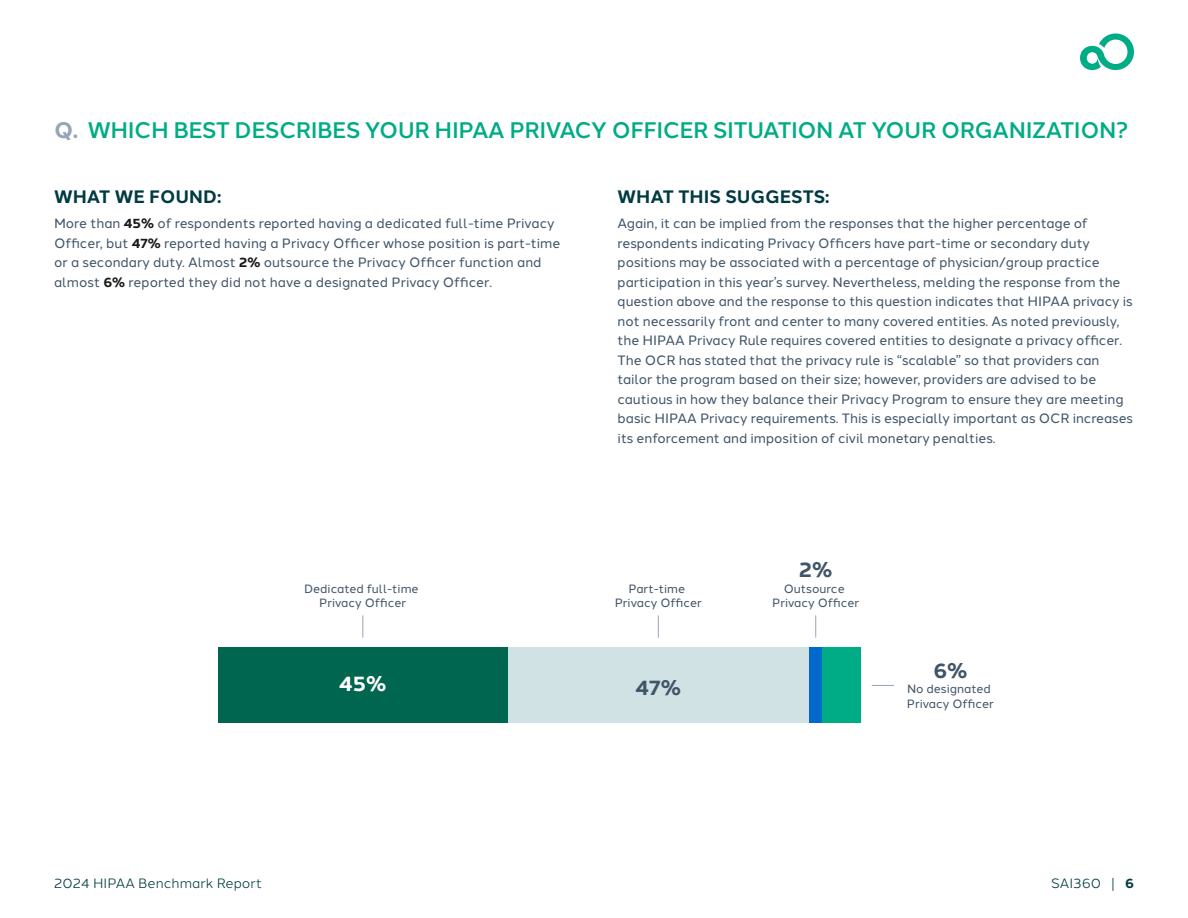
<style>
.page{position:relative;width:1188px;height:918px;background:#fff}
.page>*{position:absolute;margin:0;border:0;box-sizing:border-box;transform-origin:0 0}
.t1{font:500 22.5px "Halcom";letter-spacing:-.02em;color:#00ac85}
.t2{font:700 21px "Halcom";color:#415569}
.t3{font:700 21px "Halcom";color:#fff}
.t4{font:700 18px "Halcom";color:#003a42}
.t5{font:13.5px/19.5px "Halcom";letter-spacing:-.005em;color:#415569}
.t6{font:13.5px "Halcom";color:#003a42}
.t7{font:12px/14.4px "Halcom";color:#415569;text-align:center}
.s1{font-weight:700;color:#97a5b9}
.s2{font-weight:700;color:#191919}
.s3{font-weight:700}
</style>
<div class="page">
<div style="left:822px;top:648px;width:39px;height:75px;background:#00ac85"></div>
<div style="left:809px;top:648px;width:13px;height:75px;background:#0069cb"></div>
<div style="left:507px;top:648px;width:302px;height:75px;background:#d1e2e4"></div>
<div style="left:218px;top:648px;width:289px;height:75px;background:#006650"></div>
<svg style="left:362px;top:615px;width:1px;height:23px"></svg>
<svg style="left:658px;top:615px;width:1px;height:23px"></svg>
<svg style="left:815px;top:615px;width:1px;height:23px"></svg>
<svg style="left:872px;top:685px;width:22px;height:1px"></svg>
<svg style="left:1080px;top:33px;width:54px;height:37px"></svg>
<h1 class="t1" style="left:54px;top:112px;width:1076px"><span class="s1">Q.</span> WHICH BEST DESCRIBES YOUR HIPAA PRIVACY OFFICER SITUATION AT YOUR ORGANIZATION?</h1>
<h3 class="t4" style="left:54px;top:182px;width:169px">WHAT WE FOUND:</h3>
<p class="t5" style="left:54px;top:212px;width:508px">More than <span class="s2">45%</span> of respondents reported having a dedicated full-time Privacy Officer, but <span class="s2">47%</span> reported having a Privacy Officer whose position is part-time or a secondary duty. Almost <span class="s2">2%</span> outsource the Privacy Officer function and almost <span class="s2">6%</span> reported they did not have a designated Privacy Officer.</p>
<h3 class="t4" style="left:618px;top:182px;width:214px">WHAT THIS SUGGESTS:</h3>
<p class="t5" style="left:618px;top:212px;width:517px">Again, it can be implied from the responses that the higher percentage of respondents indicating Privacy Officers have part-time or secondary duty positions may be associated with a percentage of physician/group practice participation in this year’s survey. Nevertheless, melding the response from the question above and the response to this question indicates that HIPAA privacy is not necessarily front and center to many covered entities. As noted previously, the HIPAA Privacy Rule requires covered entities to designate a privacy officer.<br>The OCR has stated that the privacy rule is “scalable” so that providers can tailor the program based on their size; however, providers are advised to be cautious in how they balance their Privacy Program to ensure they are meeting basic HIPAA Privacy requirements. This is especially important as OCR increases its enforcement and imposition of civil monetary penalties.</p>
<h2 class="t2" style="left:799px;top:553px;width:35px">2%</h2>
<p class="t7" style="left:304px;top:580px;width:116px">Dedicated full-time<br>Privacy Officer</p>
<p class="t7" style="left:615px;top:580px;width:89px">Part-time<br>Privacy Officer</p>
<p class="t7" style="left:772px;top:580px;width:89px">Outsource<br>Privacy Officer</p>
<h2 class="t3" style="left:339px;top:666px;width:49px">45%</h2>
<h2 class="t2" style="left:636px;top:670px;width:47px">47%</h2>
<h2 class="t2" style="left:933px;top:653px;width:36px">6%</h2>
<p class="t7" style="left:907px;top:681px;width:89px;text-align:left">No designated<br>Privacy Officer</p>
<p class="t6" style="left:54px;top:872px;width:210px">2024 HIPAA Benchmark Report</p>
<p class="t6" style="left:1051px;top:872px;width:84px">SAI360 | <span class="s3">6</span></p>
</div>
